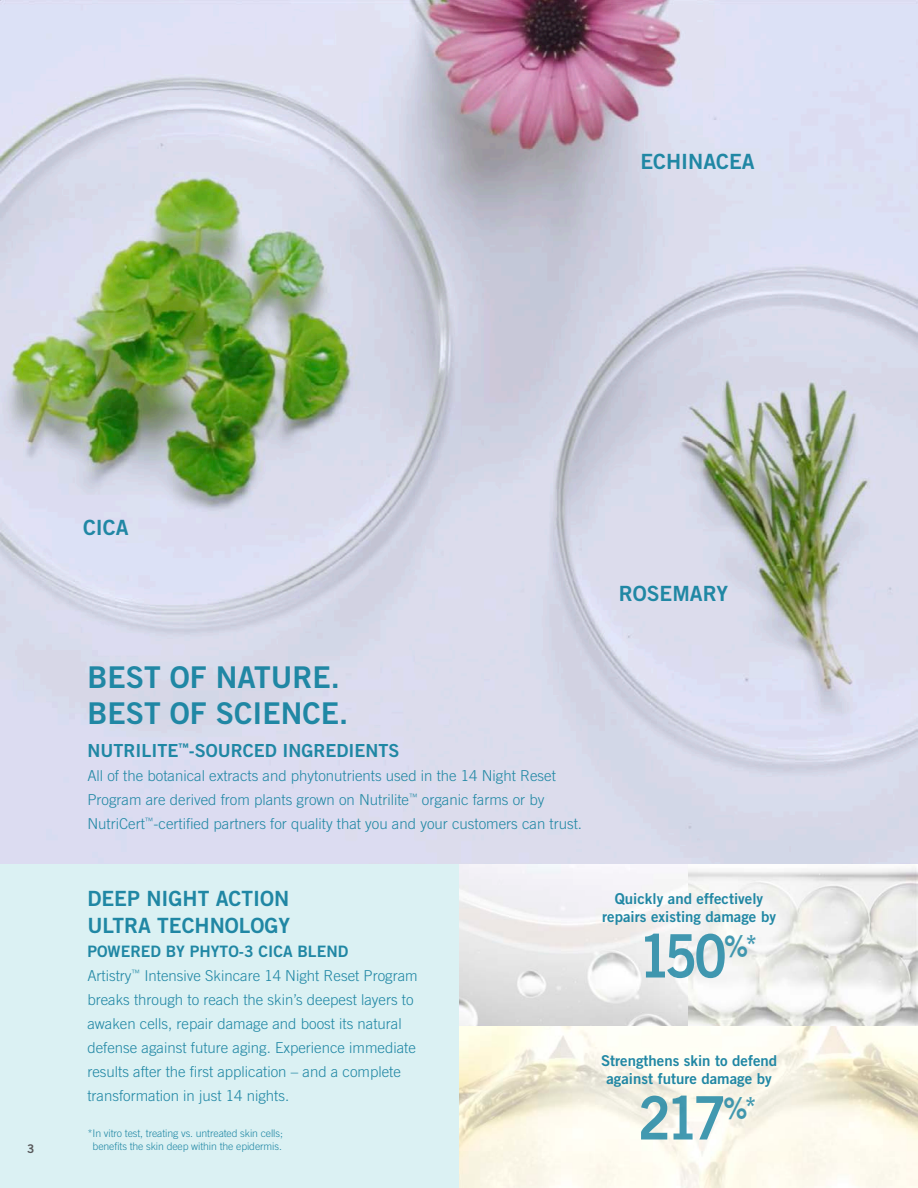
<style>
.page{position:relative;width:918px;height:1188px;background:#fff}
.page>*{position:absolute;margin:0;border:0;box-sizing:border-box;transform-origin:0 0}
.t1{font:60px "Trade Gothic LT Std Bd 2";letter-spacing:-.1em;color:#2087a4;scale:.9 1}
.t2{font:30px/36px "Trade Gothic LT Std Bd 2";color:#2087a4}
.t3{font:21px/27px "Trade Gothic LT Std Bd 2";color:#2087a4}
.t4{font:18px "Trade Gothic LT Std Bd 2";color:#2087a4}
.t5{font:15.75px "Trade Gothic LT Std Bd 2";color:#2087a4}
.t6{font:300 15px/24px "Trade Gothic LT Std";color:#2087a4}
.t7{font:15px/18px "Trade Gothic LT Std Bd 2";color:#2087a4;text-align:center}
.t8{font:12px "Trade Gothic LT Std Bd 2";color:#57585a}
.t9{font:300 10.5px "Trade Gothic LT Std";letter-spacing:-.01em;color:#2087a4}
</style>
<div class="page">
<img style="left:0;top:0;width:918px;height:864px">
<div style="left:0;top:864px;width:918px;height:324px;background:#dbf1f3"></div>
<img style="left:459px;top:864px;width:459px;height:324px">
<p class="t3" style="left:640px;top:147px;width:116px">ECHINACEA</p>
<p class="t3" style="left:83px;top:514px;width:47px">CICA</p>
<p class="t3" style="left:619px;top:580px;width:111px">ROSEMARY</p>
<p class="t2" style="left:87px;top:659px;width:262px">BEST OF NATURE.<br>BEST OF SCIENCE.</p>
<p class="t4" style="left:87px;top:739px;width:313px">NUTRILITE<sup>™</sup>-SOURCED INGREDIENTS</p>
<p class="t6" style="left:87px;top:763px;width:496px">All of the botanical extracts and phytonutrients used in the 14 Night Reset<br>Program are derived from plants grown on Nutrilite<sup>™</sup> organic farms or by<br>NutriCert<sup>™</sup>-certified partners for quality that you and your customers can trust.</p>
<p class="t3" style="left:87px;top:885px;width:204px">DEEP NIGHT ACTION<br>ULTRA TECHNOLOGY</p>
<p class="t5" style="left:87px;top:942px;width:262px">POWERED BY PHYTO-3 CICA BLEND</p>
<p class="t6" style="left:87px;top:964px;width:332px">Artistry<sup>™</sup> Intensive Skincare 14 Night Reset Program breaks through to reach the skin’s deepest layers to awaken cells, repair damage and boost its natural defense against future aging. Experience immediate results after the first application – and a complete transformation in just 14 nights.</p>
<p class="t9" style="left:87px;top:1127px;width:197px">*In vitro test, treating vs. untreated skin cells;</p>
<p class="t8" style="left:27px;top:1142px;width:9px">3</p>
<p class="t9" style="left:93px;top:1140px;width:191px">benefits the skin deep within the epidermis.</p>
<p class="t7" style="left:602px;top:889px;width:175px">Quickly and effectively repairs existing damage by</p>
<h1 class="t1" style="left:638px;top:919px;width:134px">150<sup>%</sup><sup>*</sup></h1>
<p class="t7" style="left:601px;top:1051px;width:178px">Strengthens skin to defend against future damage by</p>
<h1 class="t1" style="left:638px;top:1081px;width:133px">217<sup>%</sup><sup>*</sup></h1>
</div>
